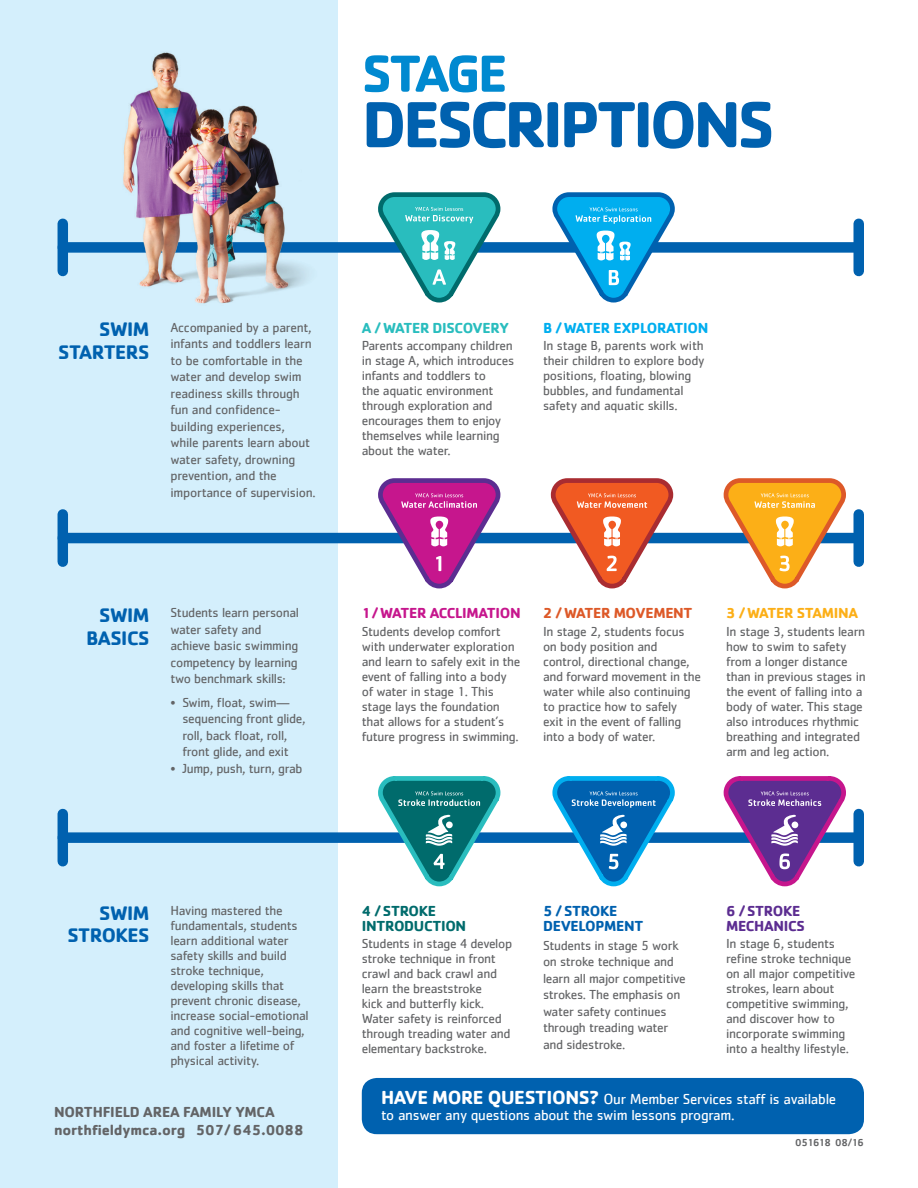
<style>
.page{position:relative;width:918px;height:1188px;background:#fff}
.page>*{position:absolute;margin:0;border:0;box-sizing:border-box;transform-origin:0 0}
._01a-Benefit_Statem{font:700 67.5px "Cachet";letter-spacing:-.06em;color:#0061af}
._01a-Benefit_Statem-2{font:700 54px "Cachet";letter-spacing:-.055em;color:#0089d0}
.t1{font:700 20.25px/22.8px "Cachet";letter-spacing:-.025em;color:#0061af;text-align:right}
.t2{font:15px "Cachet";letter-spacing:-.02em;color:#fff}
.t3{font:700 15px "Cachet";letter-spacing:-.01em;color:#636466}
.t4{font:700 15px/15px "Cachet";letter-spacing:-.02em;color:#006b6c}
.t5{font:700 15px/15px "Cachet";letter-spacing:-.02em;color:#0061af}
.t6{font:700 15px "Cachet";letter-spacing:-.02em;color:#00aeef}
.t7{font:700 15px "Cachet";letter-spacing:-.02em;color:#c6168d}
.t8{font:700 15px/15px "Cachet";letter-spacing:-.02em;color:#5c2d91}
.t9{font:700 15px "Cachet";letter-spacing:-.02em;color:#29bdbe}
.t10{font:700 15px "Cachet";letter-spacing:-.02em;color:#dd5928}
.t11{font:700 15px "Cachet";letter-spacing:-.02em;color:#fcaf17}
.t12{font:13.5px/15px "Cachet";letter-spacing:-.025em;color:#636466}
.Subheads_-_Cost_Savi{font:500 10.5px "Cachet";letter-spacing:-.06em;color:#636466}
.s1{font-weight:700;font-size:19.5px}
</style>
<div class="page">
<div style="left:362px;top:1078px;width:502px;height:56px;background:#0061af;border-radius:15px"></div>
<div style="left:0;top:0;width:338px;height:1188px;background:#d4effc"></div>
<div style="left:63px;top:533px;width:796px;height:10px;background:#0061af"></div>
<div style="left:58px;top:514px;width:10px;height:48px;background:#0061af"></div>
<div style="left:854px;top:514px;width:10px;height:48px;background:#0061af"></div>
<div style="left:63px;top:832px;width:796px;height:11px;background:#0061af"></div>
<div style="left:58px;top:814px;width:10px;height:47px;background:#0061af"></div>
<div style="left:854px;top:814px;width:10px;height:47px;background:#0061af"></div>
<div style="left:63px;top:242px;width:796px;height:11px;background:#0061af"></div>
<div style="left:58px;top:224px;width:10px;height:47px;background:#0061af"></div>
<div style="left:854px;top:224px;width:10px;height:47px;background:#0061af"></div>
<svg style="left:376px;top:776px;width:127px;height:111px"></svg>
<svg style="left:721px;top:776px;width:127px;height:111px"></svg>
<svg style="left:376px;top:478px;width:127px;height:111px"></svg>
<svg style="left:376px;top:192px;width:127px;height:111px"></svg>
<svg style="left:721px;top:478px;width:127px;height:111px"></svg>
<svg style="left:550px;top:776px;width:127px;height:111px"></svg>
<svg style="left:548px;top:478px;width:128px;height:111px"></svg>
<svg style="left:550px;top:192px;width:127px;height:111px"></svg>
<img style="left:112px;top:52px;width:226px;height:252px">
<p class="_01a-Benefit_Statem-2" style="left:362px;top:39px;width:147px">STAGE</p>
<p class="_01a-Benefit_Statem" style="left:362px;top:81px;width:415px">DESCRIPTIONS</p>
<p class="t1" style="left:58px;top:317px;width:93px">SWIM<br>STARTERS</p>
<p class="t12" style="left:170px;top:319px;width:147px;line-height:16.5px">Accompanied by a parent, infants and toddlers learn to be comfortable in the water and develop swim readiness skills through fun and confidence&shy;building experiences, while parents learn about water safety, drowning prevention, and the importance of supervision.</p>
<p class="t1" style="left:86px;top:603px;width:65px">SWIM<br>BASICS</p>
<p class="t12" style="left:170px;top:604px;width:130px;line-height:16.5px">Students learn personal water safety and achieve basic swimming competency by learning two benchmark skills:</p>
<p class="t12" style="left:182px;top:694px;width:125px;line-height:16.5px;text-indent:-12px">• Swim, float, swim— sequencing front glide, roll, back float, roll, front glide, and exit</p>
<p class="t12" style="left:170px;top:760px;width:133px">• Jump, push, turn, grab</p>
<p class="t9" style="left:362px;top:318px;width:149px">A / WATER DISCOVERY</p>
<p class="t12" style="left:362px;top:338px;width:154px">Parents accompany children in stage A, which introduces infants and toddlers to<br>the aquatic environment through exploration and encourages them to enjoy themselves while learning about the water.</p>
<p class="t6" style="left:543px;top:318px;width:167px">B / WATER EXPLORATION</p>
<p class="t12" style="left:543px;top:338px;width:163px">In stage B, parents work with their children to explore body positions, floating, blowing bubbles, and fundamental safety and aquatic skills.</p>
<p class="t7" style="left:362px;top:604px;width:160px">1 / WATER ACCLIMATION</p>
<p class="t12" style="left:362px;top:623px;width:160px">Students develop comfort with underwater exploration and learn to safely exit in the event of falling into a body of water in stage 1. This stage lays the foundation that allows for a student’s future progress in swimming.</p>
<p class="t10" style="left:543px;top:604px;width:151px">2 / WATER MOVEMENT</p>
<p class="t12" style="left:543px;top:623px;width:160px">In stage 2, students focus on body position and control, directional change, and forward movement in the water while also continuing to practice how to safely<br>exit in the event of falling into a body of water.</p>
<p class="t11" style="left:726px;top:604px;width:133px">3 / WATER STAMINA</p>
<p class="t12" style="left:726px;top:623px;width:141px">In stage 3, students learn how to swim to safety from a longer distance than in previous stages in the event of falling into a body of water. This stage also introduces rhythmic breathing and integrated arm and leg action.</p>
<p class="t1" style="left:67px;top:901px;width:84px">SWIM<br>STROKES</p>
<p class="t12" style="left:170px;top:903px;width:140px">Having mastered the fundamentals, students learn additional water safety skills and build stroke technique, developing skills that prevent chronic disease, increase social-emotional and cognitive well-being, and foster a lifetime of physical activity.</p>
<p class="t4" style="left:362px;top:903px;width:106px">4 / STROKE<br>INTRODUCTION</p>
<p class="t12" style="left:362px;top:936px;width:152px">Students in stage 4 develop stroke technique in front crawl and back crawl and learn the breaststroke<br>kick and butterfly kick.<br>Water safety is reinforced through treading water and elementary backstroke.</p>
<p class="t5" style="left:543px;top:903px;width:102px">5 / STROKE<br>DEVELOPMENT</p>
<p class="t12" style="left:543px;top:937px;width:144px;line-height:16.5px">Students in stage 5 work on stroke technique and learn all major competitive strokes. The emphasis on water safety continues through treading water and sidestroke.</p>
<p class="t8" style="left:726px;top:903px;width:80px">6 / STROKE<br>MECHANICS</p>
<p class="t12" style="left:726px;top:936px;width:131px">In stage 6, students refine stroke technique on all major competitive strokes, learn about competitive swimming, and discover how to incorporate swimming into a healthy lifestyle.</p>
<p class="t2" style="left:381px;top:1090px;width:457px"><span class="s1">HAVE MORE QUESTIONS?</span> Our Member Services staff is available</p>
<p class="t3" style="left:54px;top:1102px;width:222px">NORTHFIELD AREA FAMILY YMCA</p>
<p class="t2" style="left:381px;top:1107px;width:355px">to answer any questions about the swim lessons program.</p>
<p class="t3" style="left:54px;top:1120px;width:251px">northfieldymca.org 507/ 645.0088</p>
<p class="Subheads_-_Cost_Savi" style="left:795px;top:1136px;width:70px">051618 08/16</p>
</div>
